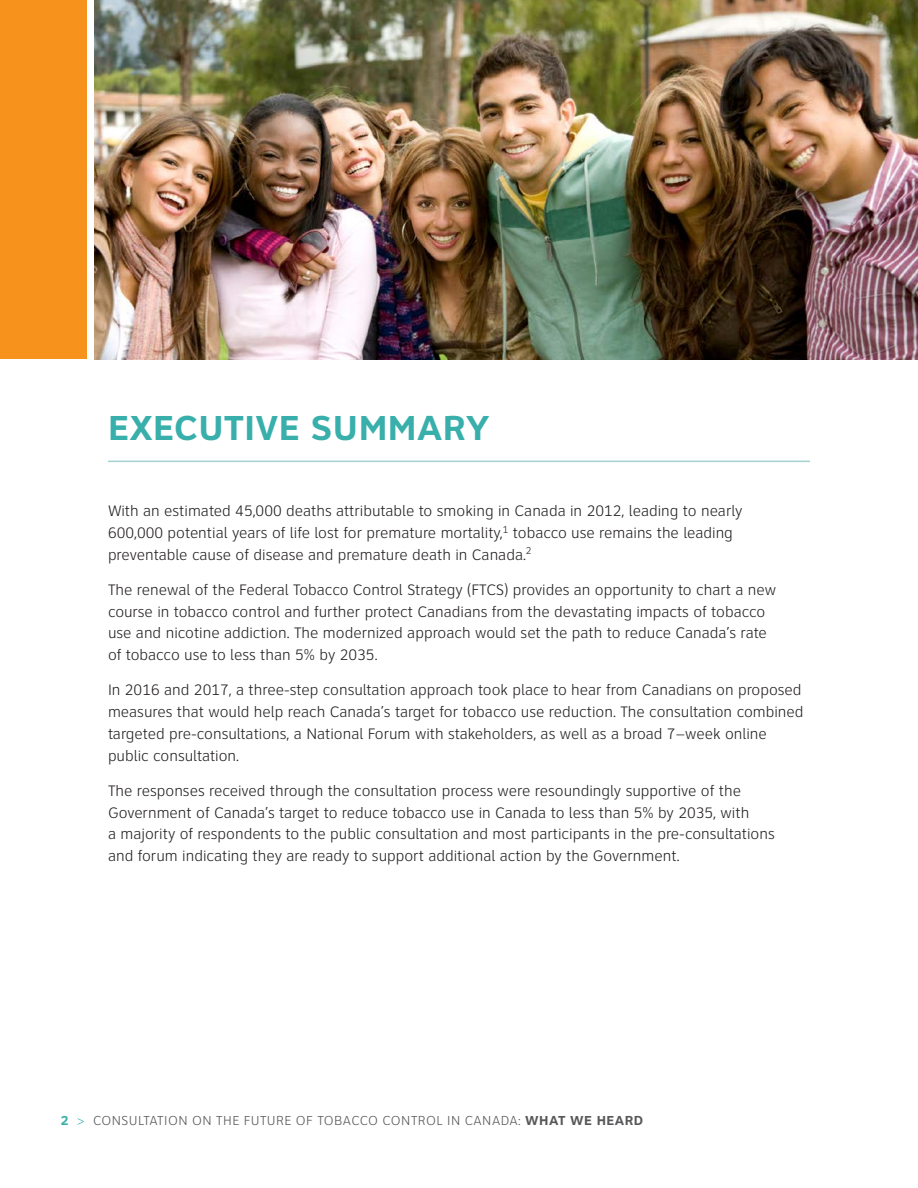
<style>
.page{position:relative;width:918px;height:1188px;background:#fff}
.page>*{position:absolute;margin:0;border:0;box-sizing:border-box;transform-origin:0 0}
.HD_1__w_rule{font:700 36px "Clearview ATT";letter-spacing:.015em;color:#38afab}
.BODY{font:300 15.75px/21.8px "Clearview ATT";color:#231f20}
.t1{font:300 13.5px "Clearview ATT";letter-spacing:.035em;color:#57585a}
.s1{font-weight:700;color:#38afab}
.s2{color:#38afab}
.s3{font-weight:700}
</style>
<div class="page">
<hr style="left:108px;top:461px;width:702px;height:1px;background:#a5d1d1">
<div style="left:0;top:0;width:87px;height:359px;background:#f7931d"></div>
<img style="left:94px;top:0;width:824px;height:359px">
<h1 class="HD_1__w_rule" style="left:108px;top:408px;width:383px">EXECUTIVE SUMMARY</h1>
<p class="BODY" style="left:108px;top:500px;width:636px">With an estimated 45,000 deaths attributable to smoking in Canada in 2012, leading to nearly<br>600,000 potential years of life lost for premature mortality,<sup>1</sup> tobacco use remains the leading preventable cause of disease and premature death in Canada.<sup>2</sup></p>
<p class="BODY" style="left:108px;top:579px;width:670px">The renewal of the Federal Tobacco Control Strategy (FTCS) provides an opportunity to chart a new course in tobacco control and further protect Canadians from the devastating impacts of tobacco use and nicotine addiction. The modernized approach would set the path to reduce Canada’s rate of tobacco use to less than 5% by 2035.</p>
<p class="BODY" style="left:108px;top:679px;width:697px">In 2016 and 2017, a three-step consultation approach took place to hear from Canadians on proposed measures that would help reach Canada’s target for tobacco use reduction. The consultation combined targeted pre-consultations, a National Forum with stakeholders, as well as a broad 7–week online public consultation.</p>
<p class="BODY" style="left:108px;top:780px;width:668px">The responses received through the consultation process were resoundingly supportive of the Government of Canada’s target to reduce tobacco use in Canada to less than 5% by 2035, with<br>a majority of respondents to the public consultation and most participants in the pre-consultations and forum indicating they are ready to support additional action by the Government.</p>
<p class="t1" style="left:61px;top:1114px;width:584px"><span class="s1">2</span> <span class="s2">&gt;</span> CONSULTATION ON THE FUTURE OF TOBACCO CONTROL IN CANADA: <span class="s3">WHAT WE HEARD</span></p>
</div>
